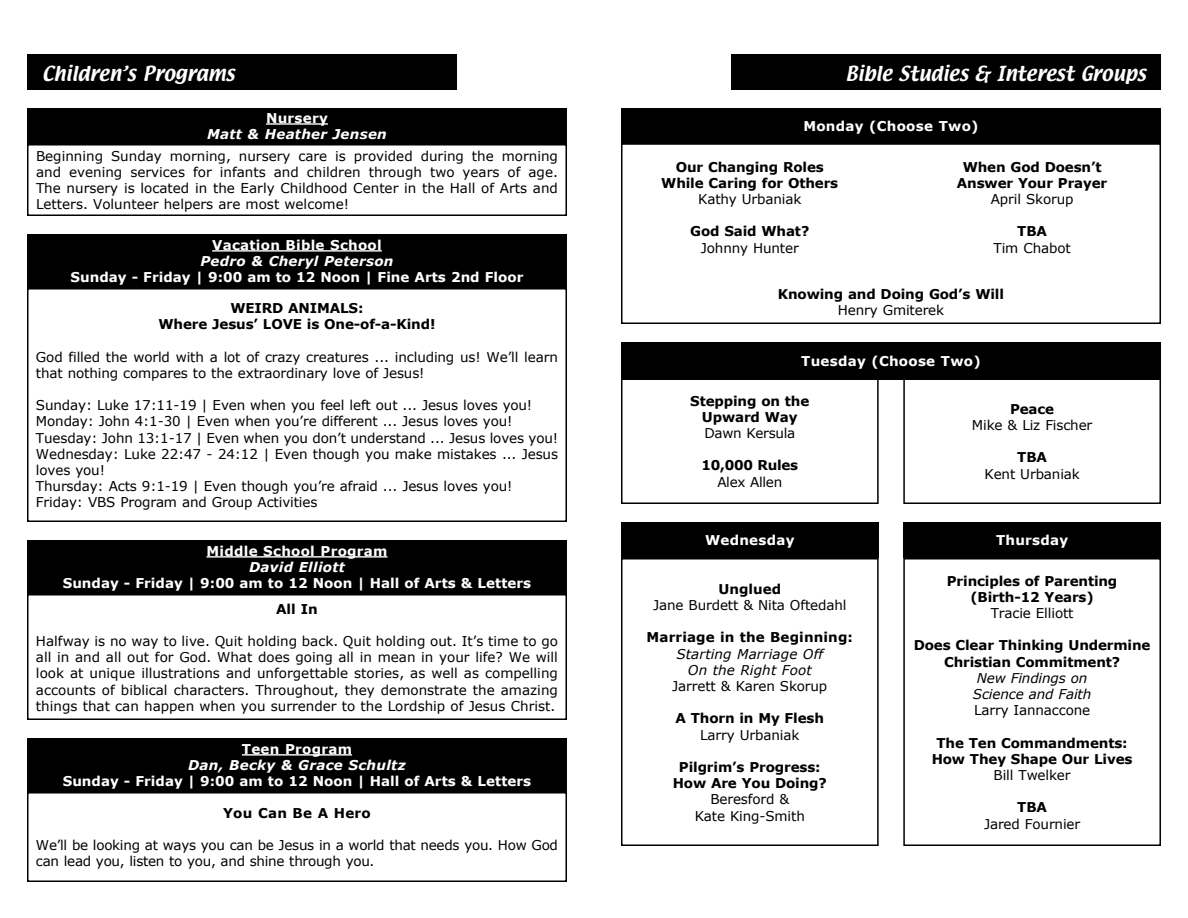
<style>
.page{position:relative;width:1188px;height:918px;background:#fff}
.page>*{position:absolute;margin:0;border:0;box-sizing:border-box;transform-origin:0 0}
.t1{font:18px "Textile";color:#fff}
.t2{font:13.5px/16.2px "Verdana";letter-spacing:-.01em;color:#000}
.t3{font:700 13.5px/16.2px "Verdana";letter-spacing:-.01em;color:#000;text-align:center}
.t4{font:700 13.5px "Verdana";color:#fff}
.t5{font:700 13.5px "Verdana";letter-spacing:.02em;color:#fff}
.t6{font:italic 700 13.5px "Verdana";letter-spacing:.02em;color:#fff}
.t7{font:italic 13.5px/16.2px "Verdana";letter-spacing:.01em;color:#000;text-align:center}
.t8{font:italic 13.5px/16.2px "Verdana";letter-spacing:-.01em;color:#000}
.t9{font:700 13.5px "Verdana";letter-spacing:.01em;color:#000}
.t10{font:700 13.5px "Verdana";letter-spacing:.02em;color:#000}
</style>
<div class="page">
<div style="left:27px;top:54px;width:429px;height:36px;background:#000"></div>
<div style="left:27px;top:288px;width:540px;height:234px;border:2px solid #000"></div>
<div style="left:27px;top:234px;width:540px;height:54px;background:#000"></div>
<hr style="left:212px;top:250px;width:170px;height:2px;background:#fff">
<div style="left:27px;top:144px;width:540px;height:72px;border:2px solid #000"></div>
<div style="left:27px;top:108px;width:540px;height:36px;background:#000"></div>
<hr style="left:266px;top:123px;width:62px;height:2px;background:#fff">
<div style="left:27px;top:594px;width:540px;height:126px;border:2px solid #000"></div>
<div style="left:27px;top:540px;width:540px;height:54px;background:#000"></div>
<hr style="left:206px;top:556px;width:182px;height:2px;background:#fff">
<div style="left:27px;top:792px;width:540px;height:90px;border:2px solid #000"></div>
<div style="left:27px;top:738px;width:540px;height:54px;background:#000"></div>
<hr style="left:242px;top:754px;width:110px;height:2px;background:#fff">
<div style="left:621px;top:108px;width:540px;height:36px;background:#000"></div>
<div style="left:621px;top:378px;width:258px;height:126px;border:2px solid #000"></div>
<div style="left:903px;top:378px;width:258px;height:126px;border:2px solid #000"></div>
<div style="left:621px;top:558px;width:258px;height:288px;border:2px solid #000"></div>
<div style="left:621px;top:522px;width:258px;height:36px;background:#000"></div>
<div style="left:903px;top:558px;width:258px;height:288px;border:2px solid #000"></div>
<div style="left:903px;top:522px;width:258px;height:36px;background:#000"></div>
<div style="left:732px;top:54px;width:429px;height:36px;background:#000"></div>
<div style="left:621px;top:143px;width:540px;height:181px;border:2px solid #000"></div>
<div style="left:621px;top:342px;width:540px;height:37px;background:#000"></div>
<h1 class="t1" style="left:42px;top:61px;width:194px">Children’s Programs</h1>
<p class="t5" style="left:266px;top:109px;width:63px">Nursery</p>
<p class="t6" style="left:207px;top:126px;width:181px">Matt &amp; Heather Jensen</p>
<p class="t2" style="left:36px;top:148px;width:524px;text-align:justify">Beginning Sunday morning, nursery care is provided during the morning and evening services for infants and children through two years of age.<br>The nursery is located in the Early Childhood Center in the Hall of Arts and Letters. Volunteer helpers are most welcome!</p>
<p class="t5" style="left:212px;top:236px;width:171px">Vacation Bible School</p>
<p class="t6" style="left:200px;top:252px;width:195px">Pedro &amp; Cheryl Peterson</p>
<p class="t4" style="left:71px;top:269px;width:454px">Sunday - Friday | 9:00 am to 12 Noon | Fine Arts 2nd Floor</p>
<p class="t3" style="left:158px;top:300px;width:278px">WEIRD ANIMALS:<br>Where Jesus’ LOVE is One-of-a-Kind!</p>
<p class="t2" style="left:36px;top:349px;width:523px">God filled the world with a lot of crazy creatures ... including us! We’ll learn that nothing compares to the extraordinary love of Jesus!</p>
<p class="t2" style="left:36px;top:397px;width:524px">Sunday: Luke 17:11-19 | Even when you feel left out ... Jesus loves you!<br>Monday: John 4:1-30 | Even when you’re different ... Jesus loves you!<br>Tuesday: John 13:1-17 | Even when you don’t understand ... Jesus loves you!<br>Wednesday: Luke 22:47 - 24:12 | Even though you make mistakes ... Jesus loves you!<br>Thursday: Acts 9:1-19 | Even though you’re afraid ... Jesus loves you!<br>Friday: VBS Program and Group Activities</p>
<p class="t5" style="left:206px;top:542px;width:183px">Middle School Program</p>
<p class="t6" style="left:249px;top:558px;width:97px">David Elliott</p>
<p class="t4" style="left:63px;top:575px;width:470px">Sunday - Friday | 9:00 am to 12 Noon | Hall of Arts &amp; Letters</p>
<p class="t3" style="left:276px;top:601px;width:43px">All In</p>
<p class="t2" style="left:36px;top:633px;width:523px;text-align:justify">Halfway is no way to live. Quit holding back. Quit holding out. It’s time to go all in and all out for God. What does going all in mean in your life? We will look at unique illustrations and unforgettable stories, as well as compelling accounts of biblical characters. Throughout, they demonstrate the amazing things that can happen when you surrender to the Lordship of Jesus Christ.</p>
<p class="t5" style="left:242px;top:740px;width:112px">Teen Program</p>
<p class="t6" style="left:188px;top:756px;width:219px">Dan, Becky &amp; Grace Schultz</p>
<p class="t4" style="left:63px;top:773px;width:470px">Sunday - Friday | 9:00 am to 12 Noon | Hall of Arts &amp; Letters</p>
<p class="t10" style="left:223px;top:804px;width:149px">You Can Be A Hero</p>
<p class="t2" style="left:36px;top:837px;width:524px">We’ll be looking at ways you can be Jesus in a world that needs you. How God can lead you, listen to you, and shine through you.</p>
<h1 class="t1" style="left:846px;top:61px;width:302px">Bible Studies &amp; Interest Groups</h1>
<p class="t5" style="left:803px;top:117px;width:177px">Monday (Choose Two)</p>
<p class="t3" style="left:957px;top:159px;width:152px">When God Doesn’t<br>Answer Your Prayer</p>
<p class="t2" style="left:991px;top:191px;width:84px">April Skorup</p>
<p class="t3" style="left:1017px;top:224px;width:31px">TBA</p>
<p class="t2" style="left:994px;top:240px;width:79px">Tim Chabot</p>
<p class="t3" style="left:661px;top:159px;width:179px">Our Changing Roles<br>While Caring for Others</p>
<p class="t2" style="left:698px;top:191px;width:105px">Kathy Urbaniak</p>
<p class="t3" style="left:690px;top:224px;width:121px">God Said What?</p>
<p class="t2" style="left:701px;top:240px;width:99px">Johnny Hunter</p>
<p class="t3" style="left:778px;top:286px;width:228px">Knowing and Doing God’s Will</p>
<p class="t2" style="left:838px;top:302px;width:108px">Henry Gmiterek</p>
<p class="t5" style="left:801px;top:352px;width:181px">Tuesday (Choose Two)</p>
<p class="t3" style="left:690px;top:393px;width:121px">Stepping on the<br>Upward Way</p>
<p class="t2" style="left:704px;top:425px;width:92px">Dawn Kersula</p>
<p class="t3" style="left:701px;top:458px;width:98px">10,000 Rules</p>
<p class="t2" style="left:717px;top:474px;width:66px">Alex Allen</p>
<p class="t5" style="left:705px;top:531px;width:91px">Wednesday</p>
<p class="t3" style="left:718px;top:581px;width:64px">Unglued</p>
<p class="t2" style="left:653px;top:597px;width:195px">Jane Burdett &amp; Nita Oftedahl</p>
<p class="t9" style="left:647px;top:629px;width:208px">Marriage in the Beginning:</p>
<p class="t7" style="left:676px;top:646px;width:148px">Starting Marriage Off<br>On the Right Foot</p>
<p class="t2" style="left:672px;top:678px;width:157px">Jarrett &amp; Karen Skorup</p>
<p class="t3" style="left:676px;top:710px;width:150px">A Thorn in My Flesh</p>
<p class="t2" style="left:700px;top:727px;width:101px">Larry Urbaniak</p>
<p class="t3" style="left:673px;top:759px;width:156px">Pilgrim’s Progress:<br>How Are You Doing?</p>
<p class="t2" style="left:695px;top:792px;width:112px;text-align:center">Beresford &amp;<br>Kate King-Smith</p>
<p class="t3" style="left:1010px;top:401px;width:46px">Peace</p>
<p class="t2" style="left:972px;top:417px;width:122px">Mike &amp; Liz Fischer</p>
<p class="t3" style="left:1017px;top:449px;width:31px">TBA</p>
<p class="t2" style="left:984px;top:466px;width:97px">Kent Urbaniak</p>
<p class="t5" style="left:996px;top:531px;width:74px">Thursday</p>
<p class="t3" style="left:947px;top:573px;width:172px">Principles of Parenting (Birth-12 Years)</p>
<p class="t2" style="left:991px;top:605px;width:84px">Tracie Elliott</p>
<p class="t3" style="left:914px;top:638px;width:238px">Does Clear Thinking Undermine<br>Christian Commitment?</p>
<p class="t8" style="left:973px;top:670px;width:120px">New Findings on<br>Science and Faith</p>
<p class="t2" style="left:974px;top:702px;width:118px">Larry Iannaccone</p>
<p class="t3" style="left:932px;top:735px;width:202px">The Ten Commandments:<br>How They Shape Our Lives</p>
<p class="t2" style="left:994px;top:767px;width:78px">Bill Twelker</p>
<p class="t3" style="left:1017px;top:800px;width:31px">TBA</p>
<p class="t2" style="left:984px;top:816px;width:98px">Jared Fournier</p>
</div>
